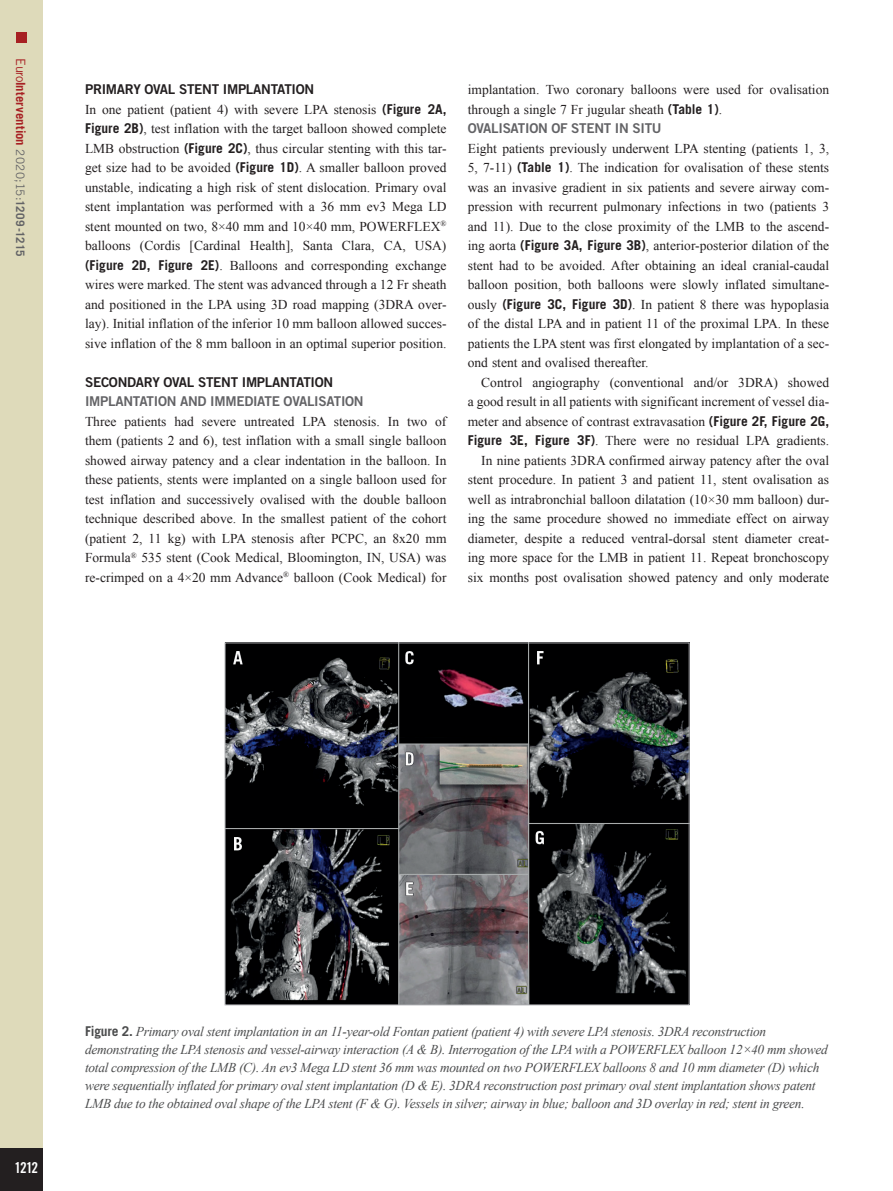
<style>
.page{position:relative;width:893px;height:1191px;background:#fff}
.page>*{position:absolute;margin:0;border:0;box-sizing:border-box;transform-origin:0 0}
.t1{font:15px "Trade Gothic LT Std Bd Cn 20";color:#fff}
.text_1er_paragraph{font:13.5px/19.5px "Times New Roman";color:#231f20;text-align:justify}
.text_paragraph{font:13.5px/19.5px "Times New Roman";color:#231f20;text-align:justify}
.figure_legende{font:italic 13.5px/18px "Times New Roman";letter-spacing:-.02em;color:#4b4c4d}
.intertitre2{font:13.5px "Trade Gothic LT Std Bd 2";letter-spacing:-.02em;color:#636366}
.intertitre2-2{font:13.5px "Trade Gothic LT Std Bd 2";letter-spacing:-.02em;color:#231f20}
.t2{font:700 12.75px "Trade Gothic LT Std";letter-spacing:.005em;color:#a72023}
.s1{font-weight:400}
.s2{font-weight:400;font-size:11.7px;color:#636366}
.s3{font-size:11.7px;color:#636366}
.s4{font-family:"Trade Gothic LT Std";font-weight:700}
.s5{font-family:"Trade Gothic LT Std";font-weight:700;font-style:normal}
</style>
<div class="page">
<div style="left:0;top:0;width:43px;height:1191px;background:#dedaba"></div>
<div style="left:0;top:1148px;width:43px;height:43px;background:#231f20"></div>
<div style="left:16px;top:32px;width:10px;height:10px;background:#a72023"></div>
<img style="left:227px;top:644px;width:460px;height:359px">
<p class="t2" style="left:29px;top:58px;width:200px;rotate:90deg"><span class="s1">Euro</span>Intervention <span class="s2">2020;15:</span><span class="s3">1209-1215</span></p>
<p class="intertitre2-2" style="left:85px;top:81px;width:231px">PRIMARY OVAL STENT IMPLANTATION</p>
<p class="text_1er_paragraph" style="left:85px;top:99px;width:363px">In one patient (patient 4) with severe LPA stenosis <span class="s4">(Figure 2A, Figure 2B)</span>, test inflation with the target balloon showed complete LMB obstruction <span class="s4">(Figure 2C)</span>, thus circular stenting with this tar&shy;get size had to be avoided <span class="s4">(Figure 1D)</span>. A smaller balloon proved unstable, indicating a high risk of stent dislocation. Primary oval stent implantation was performed with a 36 mm ev3 Mega LD stent mounted on two, 8×40 mm and 10×40 mm, POWERFLEX<sup>® </sup>balloons (Cordis [Cardinal Health], Santa Clara, CA, USA) <span class="s4">(Figure 2D, Figure 2E)</span>. Balloons and corresponding exchange wires were marked. The stent was advanced through a 12 Fr sheath and positioned in the LPA using 3D road mapping (3DRA over&shy;lay). Initial inflation of the inferior 10 mm balloon allowed succes&shy;sive inflation of the 8 mm balloon in an optimal superior position.</p>
<p class="intertitre2-2" style="left:85px;top:374px;width:250px">SECONDARY OVAL STENT IMPLANTATION</p>
<p class="intertitre2" style="left:85px;top:393px;width:280px">IMPLANTATION AND IMMEDIATE OVALISATION</p>
<p class="text_1er_paragraph" style="left:85px;top:411px;width:363px">Three patients had severe untreated LPA stenosis. In two of them (patients 2 and 6), test inflation with a small single balloon showed airway patency and a clear indentation in the balloon. In these patients, stents were implanted on a single balloon used for test inflation and successively ovalised with the double balloon technique described above. In the smallest patient of the cohort (patient 2, 11 kg) with LPA stenosis after PCPC, an 8x20 mm Formula<sup>®</sup> 535 stent (Cook Medical, Bloomington, IN, USA) was re-crimped on a 4×20 mm Advance<sup>®</sup> balloon (Cook Medical) for</p>
<p class="text_1er_paragraph" style="left:468px;top:80px;width:363px">implantation. Two coronary balloons were used for ovalisation through a single 7 Fr jugular sheath <span class="s4">(Table 1)</span>.</p>
<p class="intertitre2" style="left:468px;top:120px;width:195px">OVALISATION OF STENT IN SITU</p>
<p class="text_1er_paragraph" style="left:468px;top:138px;width:363px">Eight patients previously underwent LPA stenting (patients 1, 3, 5, 7-11) <span class="s4">(Table 1)</span>. The indication for ovalisation of these stents was an invasive gradient in six patients and severe airway com&shy;pression with recurrent pulmonary infections in two (patients 3 and 11). Due to the close proximity of the LMB to the ascend&shy;ing aorta <span class="s4">(Figure 3A, Figure 3B)</span>, anterior-posterior dilation of the stent had to be avoided. After obtaining an ideal cranial-caudal balloon position, both balloons were slowly inflated simultane&shy;ously <span class="s4">(Figure 3C, Figure 3D)</span>. In patient 8 there was hypoplasia of the distal LPA and in patient 11 of the proximal LPA. In these patients the LPA stent was first elongated by implantation of a sec&shy;ond stent and ovalised thereafter.</p>
<p class="text_paragraph" style="left:468px;top:372px;width:363px;text-indent:14px">Control angiography (conventional and/or 3DRA) showed a good result in all patients with significant increment of vessel dia&shy;meter and absence of contrast extravasation <span class="s4">(Figure 2F, Figure 2G, Figure 3E, Figure 3F)</span>. There were no residual LPA gradients.</p>
<p class="text_paragraph" style="left:468px;top:450px;width:363px;text-indent:14px">In nine patients 3DRA confirmed airway patency after the oval stent procedure. In patient 3 and patient 11, stent ovalisation as well as intrabronchial balloon dilatation (10×30 mm balloon) dur&shy;ing the same procedure showed no immediate effect on airway diameter, despite a reduced ventral-dorsal stent diameter creat&shy;ing more space for the LMB in patient 11. Repeat bronchoscopy six months post ovalisation showed patency and only moderate</p>
<p class="t1" style="left:15px;top:1158px;width:25px">1212</p>
<p class="figure_legende" style="left:85px;top:1022px;width:744px"><span class="s5">Figure 2.</span> Primary oval stent implantation in an 11-year-old Fontan patient (patient 4) with severe LPA stenosis. 3DRA reconstruction demonstrating the LPA stenosis and vessel-airway interaction (A &amp; B). Interrogation of the LPA with a POWERFLEX balloon 12×40 mm showed total compression of the LMB (C). An ev3 Mega LD stent 36 mm was mounted on two POWERFLEX balloons 8 and 10 mm diameter (D) which were sequentially inflated for primary oval stent implantation (D &amp; E). 3DRA reconstruction post primary oval stent implantation shows patent LMB due to the obtained oval shape of the LPA stent (F &amp; G). Vessels in silver; airway in blue; balloon and 3D overlay in red; stent in green.</p>
</div>
